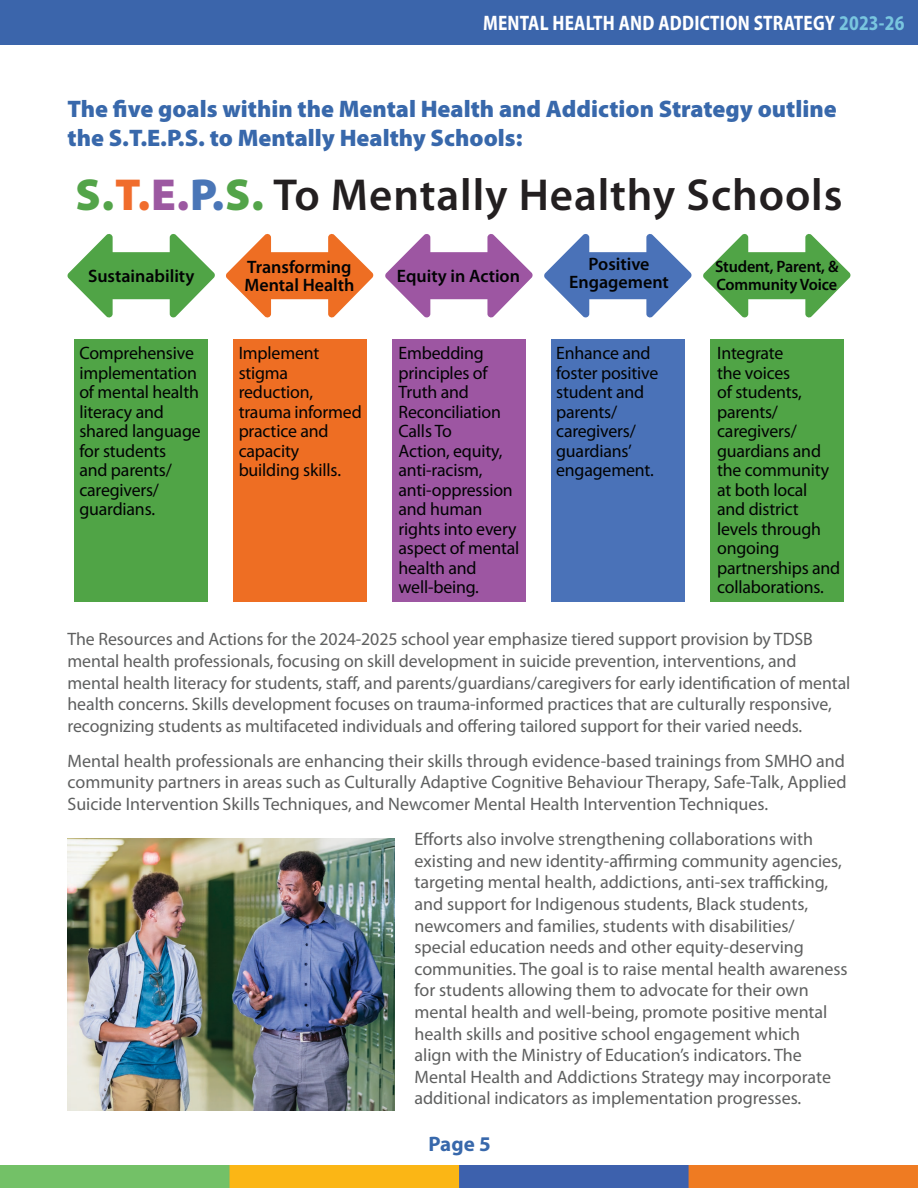
<style>
.page{position:relative;width:918px;height:1188px;background:#fff}
.page>*{position:absolute;margin:0;border:0;box-sizing:border-box;transform-origin:0 0}
.h4_chart{font:600 45px "Myriad Pro";letter-spacing:.02em;color:#231f20}
.t1{font:900 24px/28.8px "Myriad Pro";color:#3868ab}
.t2{font:700 semi-condensed 21px "Myriad Pro";letter-spacing:.01em;color:#fff;scale:.9 1}
.t3{font:700 21px "Myriad Pro";color:#3868ab}
.Paragraph_Style_1{font:18px/21.6px "Myriad Pro";color:#5e5f5f}
.Paragraph_Style_4{font:18px/19.5px "Myriad Pro";letter-spacing:-.01em;color:#020304}
.diagram_h5{font:600 18px/18px "Myriad Pro";color:#020304}
.diagram_h5-2{font:600 16.5px/18px "Myriad Pro";letter-spacing:-.01em;color:#020304}
.s1{color:#79c6df}
.s2{font-weight:900;color:#53a449}
.s3{font-weight:900;color:#f06c2c}
.s4{font-weight:900;color:#9c58a1}
.s5{font-weight:900;color:#4a76b7}
</style>
<div class="page">
<img style="left:0;top:1165px;width:918px;height:23px">
<div style="left:0;top:0;width:918px;height:44px;background:#3b65ab"></div>
<div style="left:75px;top:339px;width:133px;height:263px;background:#50a446"></div>
<svg style="left:68px;top:234px;width:147px;height:84px"></svg>
<svg style="left:703px;top:234px;width:147px;height:84px"></svg>
<svg style="left:544px;top:234px;width:148px;height:84px"></svg>
<svg style="left:385px;top:234px;width:148px;height:84px"></svg>
<svg style="left:226px;top:233px;width:148px;height:85px"></svg>
<div style="left:233px;top:339px;width:133px;height:263px;background:#ee6e23"></div>
<div style="left:392px;top:339px;width:133px;height:263px;background:#9d56a2"></div>
<div style="left:551px;top:339px;width:133px;height:263px;background:#4a72b8"></div>
<div style="left:710px;top:339px;width:133px;height:263px;background:#50a446"></div>
<img style="left:68px;top:838px;width:326px;height:272px">
<p class="t2" style="left:483px;top:11px;width:470px">MENTAL HEALTH AND ADDICTION STRATEGY <span class="s1">2023-26</span></p>
<h3 class="t1" style="left:68px;top:95px;width:771px">The five goals within the Mental Health and Addiction Strategy outline the S.T.E.P.S. to Mentally Healthy Schools:</h3>
<h4 class="h4_chart" style="left:75px;top:166px;width:769px"><span class="s2">S.</span><span class="s3">T.</span><span class="s4">E.</span><span class="s5">P.</span><span class="s2">S.</span> To Mentally Healthy Schools</h4>
<h5 class="diagram_h5" style="left:88px;top:267px;width:108px">Sustainability</h5>
<h5 class="diagram_h5" style="left:244px;top:258px;width:112px">Transforming<br>Mental Health</h5>
<h5 class="diagram_h5" style="left:397px;top:267px;width:125px">Equity in Action</h5>
<h5 class="diagram_h5" style="left:569px;top:255px;width:101px;text-align:center">Positive<br>Engagement</h5>
<h5 class="diagram_h5-2" style="left:715px;top:257px;width:125px">Student, Parent, &amp;<br>Community Voice</h5>
<p class="Paragraph_Style_4" style="left:79px;top:344px;width:123px">Comprehensive implementation of mental health literacy and shared language for students<br>and parents/ caregivers/ guardians.</p>
<p class="Paragraph_Style_4" style="left:239px;top:344px;width:125px">Implement stigma reduction, trauma informed practice and capacity building skills.</p>
<p class="Paragraph_Style_4" style="left:556px;top:344px;width:104px">Enhance and foster positive student and parents/ caregivers/ guardians’ engagement.</p>
<p class="Paragraph_Style_4" style="left:717px;top:344px;width:125px">Integrate<br>the voices<br>of students, parents/ caregivers/ guardians and the community at both local<br>and district levels through ongoing partnerships and collaborations.</p>
<p class="Paragraph_Style_4" style="left:399px;top:344px;width:122px">Embedding principles of<br>Truth and<br>Reconciliation<br>Calls To<br>Action, equity, anti-racism, anti-oppression and human rights into every aspect of mental health and well-being.</p>
<p class="Paragraph_Style_1" style="left:68px;top:629px;width:784px">The Resources and Actions for the 2024-2025 school year emphasize tiered support provision by TDSB mental health professionals, focusing on skill development in suicide prevention, interventions, and mental health literacy for students, staff, and parents/guardians/caregivers for early identification of mental health concerns. Skills development focuses on trauma-informed practices that are culturally responsive, recognizing students as multifaceted individuals and offering tailored support for their varied needs.</p>
<p class="Paragraph_Style_1" style="left:68px;top:750px;width:781px;text-align:justify">Mental health professionals are enhancing their skills through evidence-based trainings from SMHO and community partners in areas such as Culturally Adaptive Cognitive Behaviour Therapy, Safe-Talk, Applied Suicide Intervention Skills Techniques, and Newcomer Mental Health Intervention Techniques.</p>
<p class="Paragraph_Style_1" style="left:414px;top:829px;width:435px">Efforts also involve strengthening collaborations with existing and new identity-affirming community agencies, targeting mental health, addictions, anti-sex trafficking, and support for Indigenous students, Black students, newcomers and families, students with disabilities/ special education needs and other equity-deserving communities. The goal is to raise mental health awareness for students allowing them to advocate for their own mental health and well-being, promote positive mental health skills and positive school engagement which<br>align with the Ministry of Education’s indicators. The Mental Health and Addictions Strategy may incorporate additional indicators as implementation progresses.</p>
<p class="t3" style="left:429px;top:1132px;width:64px">Page 5</p>
</div>
